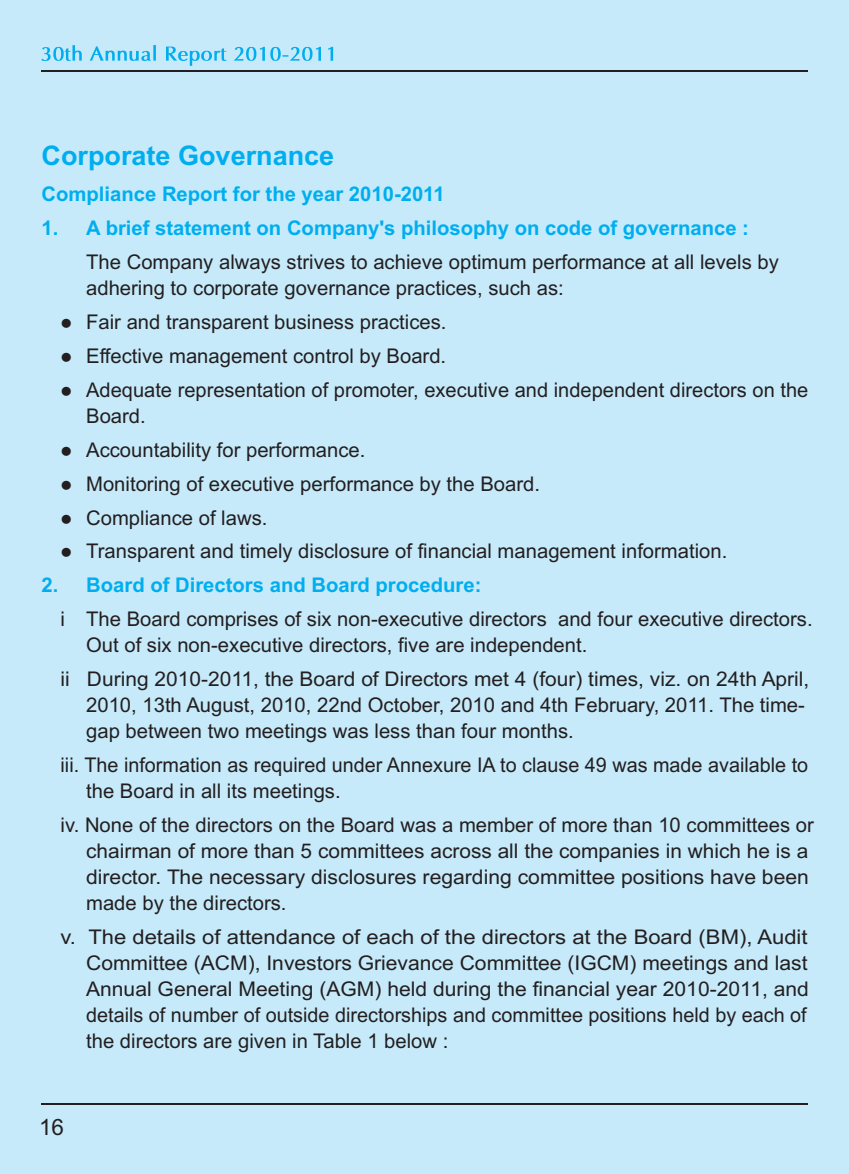
<style>
.page{position:relative;width:849px;height:1174px;background:#fff}
.page>*{position:absolute;margin:0;border:0;box-sizing:border-box;transform-origin:0 0}
.t1{font:700 27px "Arial";color:#00aeef}
.t2{font:22.5px "Arial";color:#231f20}
.t3{font:20.25px/26.1px "Arial";color:#231f20}
.t4{font:20.25px/26.1px "Arial";color:#231f20;text-align:justify;scale:1.09 1}
.t5{font:700 20.25px "Arial";color:#00aeef}
.t6{font:15.75px "Wingdings";color:#231f20}
</style>
<div class="page">
<div style="left:0;top:0;width:848px;height:1174px;background:#c6eafa"></div>
<svg style="left:41px;top:45px;width:185px;height:21px"></svg>
<svg style="left:234px;top:47px;width:99px;height:14px"></svg>
<hr style="left:41px;top:70px;width:766px;height:1px;background:#231f20">
<hr style="left:41px;top:1103px;width:766px;height:2px;background:#231f20">
<h1 class="t1" style="left:41px;top:145px;width:294px">Corporate Governance</h1>
<p class="t5" style="left:41px;top:186px;width:404px">Compliance Report for the year 2010-2011</p>
<p class="t5" style="left:41px;top:220px;width:708px">1. A brief statement on Company's philosophy on code of governance :</p>
<p class="t3" style="left:86px;top:250px;width:694px">The Company always strives to achieve optimum performance at all levels by</p>
<p class="t3" style="left:86px;top:276px;width:479px">adhering to corporate governance practices, such as:</p>
<p class="t6" style="left:61px;top:317px;width:72px">●</p>
<p class="t3" style="left:86px;top:310px;width:362px">Fair and transparent business practices.</p>
<p class="t6" style="left:61px;top:350px;width:72px">●</p>
<p class="t6" style="left:61px;top:384px;width:72px">●</p>
<p class="t3" style="left:86px;top:340px;width:723px;line-height:34px">Effective management control by Board.<br>Adequate representation of promoter, executive and independent directors on the</p>
<p class="t3" style="left:86px;top:404px;width:61px">Board.</p>
<p class="t6" style="left:61px;top:444px;width:72px">●</p>
<p class="t3" style="left:86px;top:438px;width:281px">Accountability for performance.</p>
<p class="t6" style="left:61px;top:478px;width:72px">●</p>
<p class="t3" style="left:86px;top:472px;width:455px">Monitoring of executive performance by the Board.</p>
<p class="t6" style="left:61px;top:512px;width:72px">●</p>
<p class="t6" style="left:61px;top:546px;width:72px">●</p>
<p class="t3" style="left:86px;top:502px;width:642px;line-height:34px">Compliance of laws.<br>Transparent and timely disclosure of financial management information.</p>
<p class="t5" style="left:41px;top:577px;width:441px">2. Board of Directors and Board procedure:</p>
<p class="t3" style="left:86px;top:608px;width:727px;text-indent:-26px">i The Board comprises of six non-executive directors and four executive directors.<br>Out of six non-executive directors, five are independent.</p>
<p class="t3" style="left:86px;top:668px;width:724px;text-indent:-26px">ii During 2010-2011, the Board of Directors met 4 (four) times, viz. on 24th April,<br>2010, 13th August, 2010, 22nd October, 2010 and 4th February, 2011. The time&shy;gap between two meetings was less than four months.</p>
<p class="t3" style="left:86px;top:754px;width:723px;text-indent:-26px">iii. The information as required under Annexure IA to clause 49 was made available to the Board in all its meetings.</p>
<p class="t3" style="left:86px;top:814px;width:729px;text-indent:-25px">iv. None of the directors on the Board was a member of more than 10 committees or chairman of more than 5 committees across all the companies in which he is a director. The necessary disclosures regarding committee positions have been made by the directors.</p>
<p class="t4" style="left:86px;top:926px;width:664px;text-indent:-25px">v. The details of attendance of each of the directors at the Board (BM), Audit Committee (ACM), Investors Grievance Committee (IGCM) meetings and last Annual General Meeting (AGM) held during the financial year 2010-2011, and details of number of outside directorships and committee positions held by each of the directors are given in Table 1 below :</p>
<p class="t2" style="left:39px;top:1119px;width:27px">16</p>
</div>
